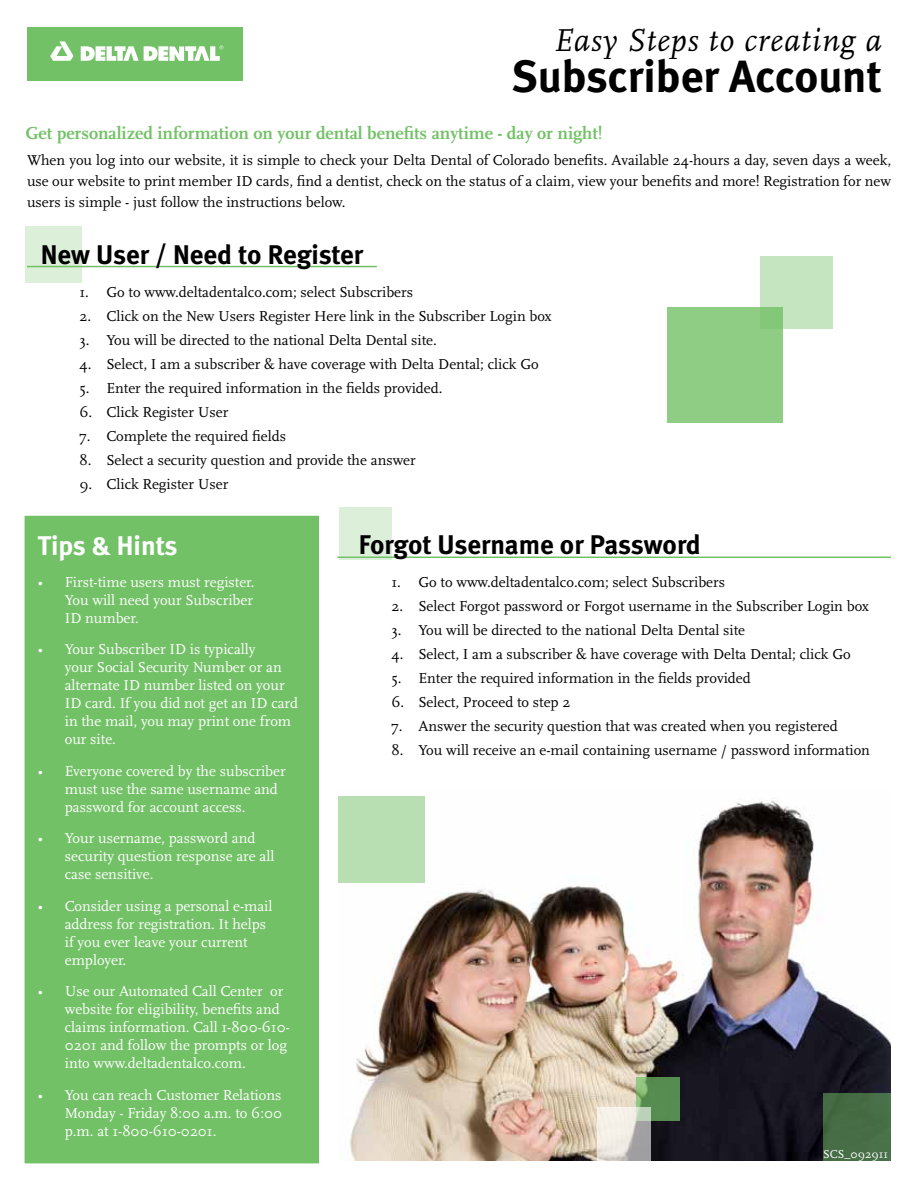
<style>
.page{position:relative;width:918px;height:1188px;background:#fff}
.page>*{position:absolute;margin:0;border:0;box-sizing:border-box;transform-origin:0 0}
.t1{font:700 45px "Meta";letter-spacing:-.005em;color:#000}
.t2{font:italic 33px "Scala";letter-spacing:.03em;color:#000}
.t3{font:700 27px "Meta";color:#000}
.t4{font:700 27px "Meta";color:#fff}
.t5{font:700 18px "Scala";color:#73c167}
.t6{font:15px/21px "Scala";color:#000;text-align:justify}
.t7{font:15px/18px "Scala";color:#fff}
.t8{font:12px "Scala";color:#fff}
</style>
<div class="page">
<img style="left:350px;top:796px;width:541px;height:365px">
<div style="left:338px;top:796px;width:86px;height:87px;background:#b8dfb2"></div>
<svg style="left:636px;top:1078px;width:43px;height:43px;background:#5e9356"></svg>
<svg style="left:597px;top:1107px;width:54px;height:54px;background:#d6d4ce"></svg>
<div style="left:27px;top:27px;width:216px;height:53px;background:#73c167"></div>
<svg style="left:50px;top:41px;width:24px;height:20px"></svg>
<svg style="left:81px;top:45px;width:142px;height:16px"></svg>
<div style="left:668px;top:307px;width:115px;height:115px;background:#8fcd85"></div>
<svg style="left:761px;top:256px;width:72px;height:73px;background:#bee2ba"></svg>
<div style="left:339px;top:507px;width:53px;height:53px;background:#dcefd9"></div>
<hr style="left:337px;top:557px;width:554px;height:1px;background:#73c167">
<div style="left:19px;top:510px;width:306px;height:659px;background:#73c167;border:6px solid #fff"></div>
<div style="left:25px;top:226px;width:57px;height:57px;background:#dcefd9"></div>
<hr style="left:27px;top:266px;width:350px;height:1px;background:#73c167">
<div style="left:824px;top:1094px;width:67px;height:67px;background:#476d46"></div>
<h2 class="t2" style="left:553px;top:24px;width:330px">Easy Steps to creating a</h2>
<h1 class="t1" style="left:512px;top:48px;width:372px">Subscriber Account</h1>
<p class="t5" style="left:26px;top:123px;width:579px">Get personalized information on your dental benefits anytime - day or night!</p>
<p class="t6" style="left:27px;top:149px;width:866px">When you log into our website, it is simple to check your Delta Dental of Colorado benefits. Available 24-hours a day, seven days a week, use our website to print member ID cards, find a dentist, check on the status of a claim, view your benefits and more! Registration for new users is simple - just follow the instructions below.</p>
<h3 class="t3" style="left:41px;top:238px;width:324px">New User / Need to Register</h3>
<p class="t6" style="left:80px;top:282px;width:335px">1. Go to www.deltadentalco.com; select Subscribers</p>
<p class="t6" style="left:79px;top:306px;width:473px">2. Click on the New Users Register Here link in the Subscriber Login box</p>
<p class="t6" style="left:79px;top:330px;width:359px">3. You will be directed to the national Delta Dental site.</p>
<p class="t6" style="left:79px;top:354px;width:461px">4. Select, I am a subscriber &amp; have coverage with Delta Dental; click Go</p>
<p class="t6" style="left:79px;top:378px;width:365px">5. Enter the required information in the fields provided.</p>
<p class="t6" style="left:79px;top:402px;width:150px">6. Click Register User</p>
<p class="t6" style="left:79px;top:426px;width:208px">7. Complete the required fields</p>
<p class="t6" style="left:79px;top:450px;width:338px">8. Select a security question and provide the answer</p>
<p class="t6" style="left:79px;top:474px;width:150px">9. Click Register User</p>
<h3 class="t4" style="left:38px;top:529px;width:141px">Tips &amp; Hints</h3>
<p class="t7" style="left:65px;top:573px;width:191px;text-align:justify;text-indent:-27px">• First-time users must register.<br>You will need your Subscriber ID number.</p>
<p class="t7" style="left:65px;top:641px;width:235px;text-indent:-27px">• Your Subscriber ID is typically<br>your Social Security Number or an alternate ID number listed on your<br>ID card. If you did not get an ID card in the mail, you may print one from our site.</p>
<p class="t7" style="left:65px;top:762px;width:222px;text-indent:-27px">• Everyone covered by the subscriber must use the same username and password for account access.</p>
<p class="t7" style="left:65px;top:830px;width:211px;text-indent:-27px">• Your username, password and security question response are all case sensitive.</p>
<p class="t7" style="left:65px;top:897px;width:209px;text-indent:-27px">• Consider using a personal e-mail address for registration. It helps if you ever leave your current employer.</p>
<p class="t7" style="left:65px;top:983px;width:227px;text-indent:-27px">• Use our Automated Call Center or website for eligibility, benefits and claims information. Call 1-800-610- 0201 and follow the prompts or log into www.deltadentalco.com.</p>
<p class="t7" style="left:65px;top:1086px;width:219px;text-align:justify;text-indent:-27px">• You can reach Customer Relations Monday - Friday 8:00 a.m. to 6:00 p.m. at 1-800-610-0201.</p>
<h3 class="t3" style="left:359px;top:527px;width:343px">Forgot Username or Password</h3>
<p class="t6" style="left:392px;top:571px;width:335px">1. Go to www.deltadentalco.com; select Subscribers</p>
<p class="t6" style="left:392px;top:595px;width:479px">2. Select Forgot password or Forgot username in the Subscriber Login box</p>
<p class="t6" style="left:392px;top:619px;width:355px">3. You will be directed to the national Delta Dental site</p>
<p class="t6" style="left:392px;top:643px;width:461px">4. Select, I am a subscriber &amp; have coverage with Delta Dental; click Go</p>
<p class="t6" style="left:392px;top:667px;width:361px">5. Enter the required information in the fields provided</p>
<p class="t6" style="left:392px;top:691px;width:180px">6. Select, Proceed to step 2</p>
<p class="t6" style="left:392px;top:715px;width:448px">7. Answer the security question that was created when you registered</p>
<p class="t6" style="left:392px;top:739px;width:480px">8. You will receive an e-mail containing username / password information</p>
<p class="t8" style="left:823px;top:1148px;width:66px">SCS_092911</p>
</div>
